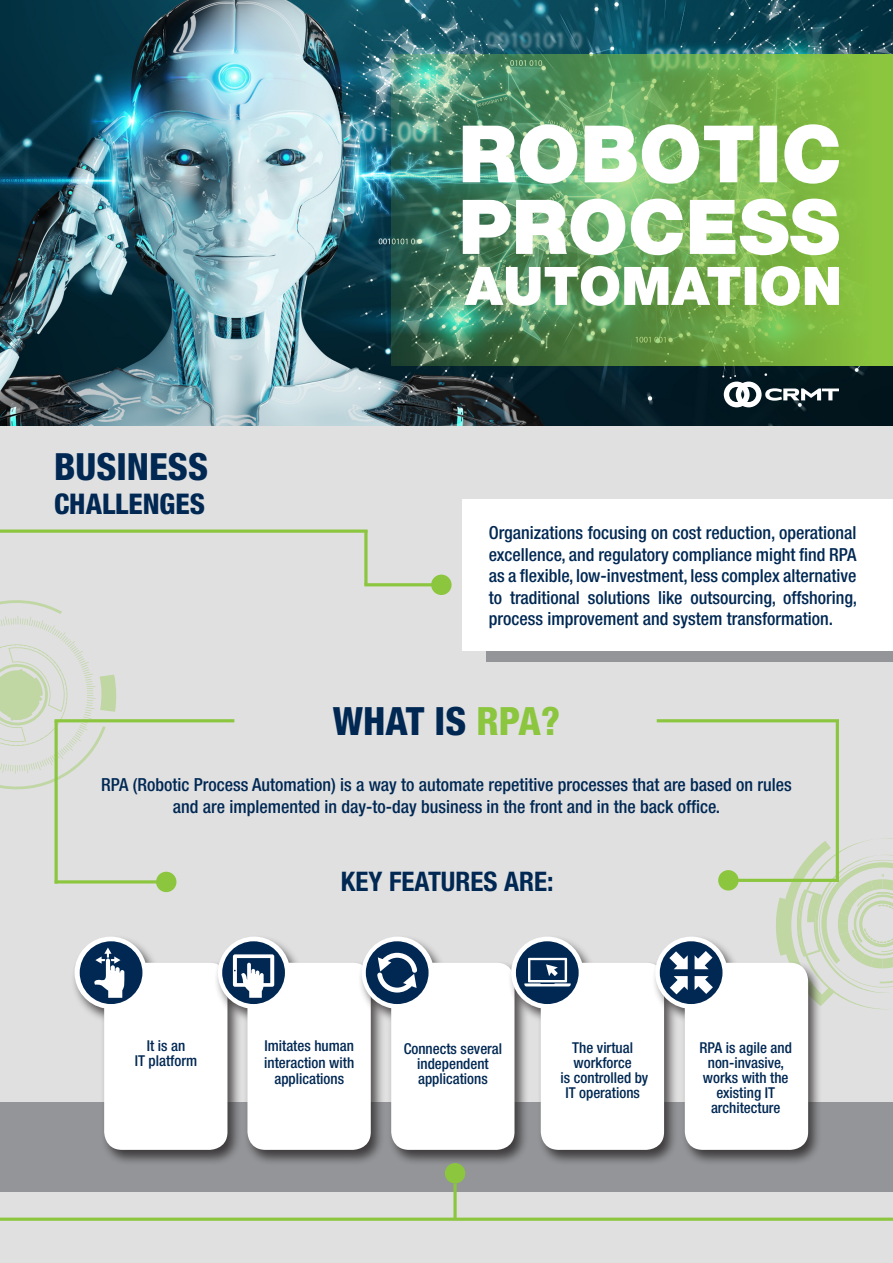
<style>
.page{position:relative;width:893px;height:1263px;background:#e0e0e1}
.page>*{position:absolute;margin:0;border:0;box-sizing:border-box;transform-origin:0 0}
.t1{font:800 condensed 39px "Helvetica Neue LT Pro";color:#002853}
.t2{font:800 condensed 37.5px "Helvetica Neue LT Pro";color:#002853}
.t3{font:800 condensed 28.5px "Helvetica Neue LT Pro";color:#002853}
.t4{font:700 condensed 27px "Helvetica Neue LT Pro";color:#002853}
.t5{font:500 condensed 18px/21.6px "Helvetica Neue LT Pro";color:#002853;text-align:justify}
.t6{font:500 condensed 15px "Helvetica Neue LT Pro";color:#002853}
.s1{color:#8bc63e}
</style>
<div class="page">
<img style="left:0;top:0;width:893px;height:425px">
<div style="left:0;top:1102px;width:893px;height:89px;background:#939598"></div>
<div style="left:487px;top:511px;width:406px;height:151px;background:#939598"></div>
<div style="left:71px;top:934px;width:171px;height:232px;background:#231f20;opacity:.75"></div>
<img style="left:391px;top:54px;width:502px;height:312px">
<svg style="left:464px;top:266px;width:375px;height:40px;background:#c0d7b7"></svg>
<svg style="left:463px;top:199px;width:376px;height:56px;background:#cbe0c3"></svg>
<svg style="left:463px;top:124px;width:376px;height:60px;background:#c6dfbe"></svg>
<svg style="left:0;top:600px;width:117px;height:191px"></svg>
<div style="left:463px;top:499px;width:430px;height:152px;background:#fff"></div>
<svg style="left:724px;top:382px;width:115px;height:25px;background:#637074"></svg>
<div style="left:214px;top:934px;width:171px;height:232px;background:#231f20;opacity:.75"></div>
<div style="left:358px;top:934px;width:171px;height:232px;background:#231f20;opacity:.75"></div>
<div style="left:507px;top:934px;width:171px;height:232px;background:#231f20;opacity:.75"></div>
<div style="left:651px;top:934px;width:172px;height:232px;background:#231f20;opacity:.75"></div>
<svg style="left:75px;top:838px;width:818px;height:312px"></svg>
<svg style="left:0;top:529px;width:368px;height:4px"></svg>
<svg style="left:364px;top:530px;width:4px;height:53px"></svg>
<hr style="left:55px;top:721px;width:3px;height:162px;background:#8bc63e">
<hr style="left:836px;top:721px;width:3px;height:161px;background:#8bc63e">
<hr style="left:364px;top:583px;width:79px;height:3px;background:#8bc63e">
<hr style="left:657px;top:719px;width:182px;height:3px;background:#8bc63e">
<hr style="left:728px;top:879px;width:111px;height:3px;background:#8bc63e">
<hr style="left:55px;top:719px;width:179px;height:3px;background:#8bc63e">
<hr style="left:55px;top:880px;width:110px;height:3px;background:#8bc63e">
<div style="left:431px;top:575px;width:21px;height:20px;background:#8bc63e;border-radius:50%"></div>
<div style="left:718px;top:870px;width:21px;height:20px;background:#8bc63e;border-radius:50%"></div>
<div style="left:156px;top:872px;width:20px;height:20px;background:#8bc63e;border-radius:50%"></div>
<svg style="left:0;top:1217px;width:893px;height:4px;background:#9bca5e"></svg>
<svg style="left:453px;top:1183px;width:4px;height:36px"></svg>
<div style="left:445px;top:1163px;width:20px;height:20px;background:#8bc63e;border-radius:50%"></div>
<p class="t2" style="left:54px;top:444px;width:156px">BUSINESS</p>
<p class="t3" style="left:54px;top:487px;width:152px">CHALLENGES</p>
<p class="t5" style="left:489px;top:521px;width:370px">Organizations focusing on cost reduction, operational excellence, and regulatory compliance might find RPA as a flexible, low-investment, less complex alternative to traditional solutions like outsourcing, offshoring, process improvement and system transformation.</p>
<p class="t1" style="left:333px;top:697px;width:229px">WHAT IS <span class="s1">RPA?</span></p>
<p class="t5" style="left:101px;top:774px;width:692px">RPA (Robotic Process Automation) is a way to automate repetitive processes that are based on rules</p>
<p class="t5" style="left:173px;top:795px;width:549px">and are implemented in day-to-day business in the front and in the back office.</p>
<p class="t6" style="left:147px;top:1037px;width:40px">It is an</p>
<p class="t6" style="left:135px;top:1052px;width:64px">IT platform</p>
<p class="t4" style="left:341px;top:865px;width:214px">KEY FEATURES ARE:</p>
<p class="t6" style="left:264px;top:1037px;width:91px">Imitates human</p>
<p class="t6" style="left:264px;top:1053px;width:92px">interaction with</p>
<p class="t6" style="left:274px;top:1070px;width:71px">applications</p>
<p class="t6" style="left:404px;top:1040px;width:100px">Connects several</p>
<p class="t6" style="left:417px;top:1055px;width:73px">independent</p>
<p class="t6" style="left:418px;top:1070px;width:71px">applications</p>
<p class="t6" style="left:572px;top:1039px;width:62px">The virtual</p>
<p class="t6" style="left:574px;top:1054px;width:60px">workforce</p>
<p class="t6" style="left:560px;top:1069px;width:89px">is controlled by</p>
<p class="t6" style="left:565px;top:1084px;width:76px">IT operations</p>
<p class="t6" style="left:699px;top:1038px;width:94px">RPA is agile and</p>
<p class="t6" style="left:708px;top:1053px;width:78px">non-invasive,</p>
<p class="t6" style="left:703px;top:1068px;width:87px">works with the</p>
<p class="t6" style="left:716px;top:1083px;width:60px">existing IT</p>
<p class="t6" style="left:711px;top:1098px;width:71px">architecture</p>
</div>
